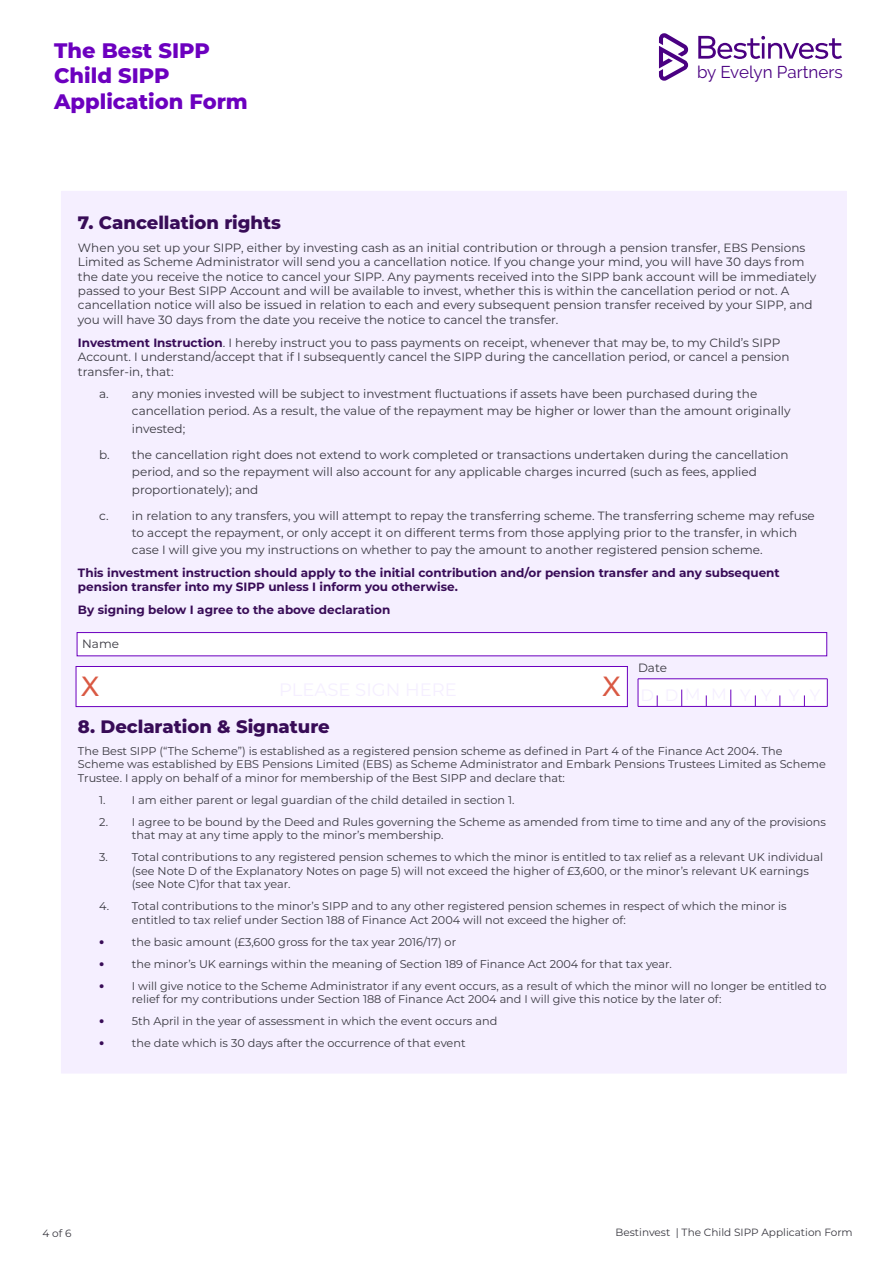
<style>
.page{position:relative;width:893px;height:1263px;background:#fff}
.page>*{position:absolute;margin:0;border:0;box-sizing:border-box;transform-origin:0 0}
.t1{font:27px "Arial";color:#d95943}
.t2{font:800 21px/25.2px "Montserrat";color:#6c00bf}
.t3{font:800 18px "Montserrat";color:#380c57}
.t4{font:17.1px "Evelyn Raleway";color:#4a0082}
.t5{font:12px/14.4px "Montserrat";color:#393840}
.t6{font:700 12px/14.4px "Montserrat";color:#380c57}
.t7{font:11.25px/13.5px "Montserrat";color:#393840}
.t8{font:10.5px "Montserrat";color:#393840}
.s1{font-weight:700;color:#380c57}
.s2{font-weight:800;font-size:13.5px;color:#380c57}
</style>
<div class="page">
<svg style="left:659px;top:33px;width:29px;height:48px"></svg>
<svg style="left:698px;top:36px;width:144px;height:23px"></svg>
<div style="left:61px;top:191px;width:785px;height:882px;background:#f5efff"></div>
<div style="left:76px;top:666px;width:552px;height:41px;background:#fff;border:1px solid #6c00bf"></div>
<div style="left:77px;top:632px;width:750px;height:24px;background:#fff;border:1px solid #6c00bf"></div>
<div style="left:638px;top:679px;width:189px;height:27px;background:#fff"></div>
<hr style="left:638px;top:678px;width:189px;height:1px;background:#6c00bf">
<svg style="left:638px;top:679px;width:1px;height:27px"></svg>
<svg style="left:827px;top:679px;width:1px;height:27px"></svg>
<hr style="left:638px;top:706px;width:189px;height:1px;background:#6c00bf">
<svg style="left:681px;top:689px;width:1px;height:17px"></svg>
<svg style="left:730px;top:689px;width:1px;height:17px"></svg>
<h2 class="t2" style="left:54px;top:37px;width:195px">The Best SIPP<br>Child SIPP<br>Application Form</h2>
<h3 class="t4" style="left:697px;top:62px;width:147px">by Evelyn Partners</h3>
<h3 class="t3" style="left:78px;top:209px;width:205px">7. Cancellation rights</h3>
<p class="t5" style="left:78px;top:240px;width:740px">When you set up your SIPP, either by investing cash as an initial contribution or through a pension transfer, EBS Pensions Limited as Scheme Administrator will send you a cancellation notice. If you change your mind, you will have 30 days from the date you receive the notice to cancel your SIPP. Any payments received into the SIPP bank account will be immediately passed to your Best SIPP Account and will be available to invest, whether this is within the cancellation period or not. A cancellation notice will also be issued in relation to each and every subsequent pension transfer received by your SIPP, and you will have 30 days from the date you receive the notice to cancel the transfer.</p>
<p class="t5" style="left:78px;top:335px;width:713px"><span class="s1">Investment Instruction</span>. I hereby instruct you to pass payments on receipt, whenever that may be, to my Child’s SIPP<br>Account. I understand/accept that if I subsequently cancel the SIPP during the cancellation period, or cancel a pension transfer-in, that:</p>
<p class="t5" style="left:132px;top:384px;width:660px;line-height:17.5px;text-indent:-33px">a. any monies invested will be subject to investment fluctuations if assets have been purchased during the cancellation period. As a result, the value of the repayment may be higher or lower than the amount originally invested;</p>
<p class="t5" style="left:132px;top:445px;width:658px;line-height:17.5px;text-indent:-33px">b. the cancellation right does not extend to work completed or transactions undertaken during the cancellation period, and so the repayment will also account for any applicable charges incurred (such as fees, applied proportionately); and</p>
<p class="t5" style="left:132px;top:506px;width:684px;line-height:17.2px;text-indent:-33px">c. in relation to any transfers, you will attempt to repay the transferring scheme. The transferring scheme may refuse to accept the repayment, or only accept it on different terms from those applying prior to the transfer, in which case I will give you my instructions on whether to pay the amount to another registered pension scheme.</p>
<p class="t6" style="left:78px;top:565px;width:703px">This investment instruction should apply to the initial contribution and/or pension transfer and any subsequent pension transfer into my SIPP unless I inform you otherwise.</p>
<p class="t6" style="left:78px;top:602px;width:314px">By signing below I agree to the above declaration</p>
<p class="t5" style="left:82px;top:636px;width:38px">Name</p>
<p class="t5" style="left:638px;top:660px;width:30px">Date</p>
<h1 class="t1" style="left:81px;top:667px;width:20px">X</h1>
<h1 class="t1" style="left:603px;top:667px;width:20px">X</h1>
<h3 class="t3" style="left:78px;top:713px;width:253px">8. Declaration &amp; Signature</h3>
<p class="t7" style="left:78px;top:744px;width:750px">The Best SIPP (“The Scheme”) is established as a registered pension scheme as defined in Part 4 of the Finance Act 2004. The<br>Scheme was established by EBS Pensions Limited (EBS) as Scheme Administrator and Embark Pensions Trustees Limited as Scheme<br>Trustee. I apply on behalf of a minor for membership of the Best SIPP and declare that:</p>
<p class="t7" style="left:99px;top:793px;width:417px">1. I am either parent or legal guardian of the child detailed in section 1.</p>
<p class="t7" style="left:132px;top:815px;width:696px;text-indent:-33px">2. I agree to be bound by the Deed and Rules governing the Scheme as amended from time to time and any of the provisions that may at any time apply to the minor’s membership.</p>
<p class="t7" style="left:132px;top:850px;width:693px;text-indent:-33px">3. Total contributions to any registered pension schemes to which the minor is entitled to tax relief as a relevant UK individual (see Note D of the Explanatory Notes on page 5) will not exceed the higher of £3,600, or the minor’s relevant UK earnings (see Note C)for that tax year.</p>
<p class="t7" style="left:132px;top:899px;width:656px;text-indent:-33px">4. Total contributions to the minor’s SIPP and to any other registered pension schemes in respect of which the minor is entitled to tax relief under Section 188 of Finance Act 2004 will not exceed the higher of:</p>
<p class="t7" style="left:99px;top:935px;width:359px"><span class="s2">•</span> the basic amount (£3,600 gross for the tax year 2016/17) or</p>
<p class="t7" style="left:99px;top:957px;width:574px"><span class="s2">•</span> the minor’s UK earnings within the meaning of Section 189 of Finance Act 2004 for that tax year.</p>
<p class="t7" style="left:132px;top:979px;width:696px;text-indent:-33px"><span class="s2">•</span> I will give notice to the Scheme Administrator if any event occurs, as a result of which the minor will no longer be entitled to relief for my contributions under Section 188 of Finance Act 2004 and I will give this notice by the later of:</p>
<p class="t7" style="left:99px;top:1014px;width:400px"><span class="s2">•</span> 5th April in the year of assessment in which the event occurs and</p>
<p class="t7" style="left:99px;top:1036px;width:368px"><span class="s2">•</span> the date which is 30 days after the occurrence of that event</p>
<p class="t8" style="left:43px;top:1226px;width:30px">4 of 6</p>
<p class="t8" style="left:615px;top:1225px;width:239px">Bestinvest | The Child SIPP Application Form</p>
</div>
